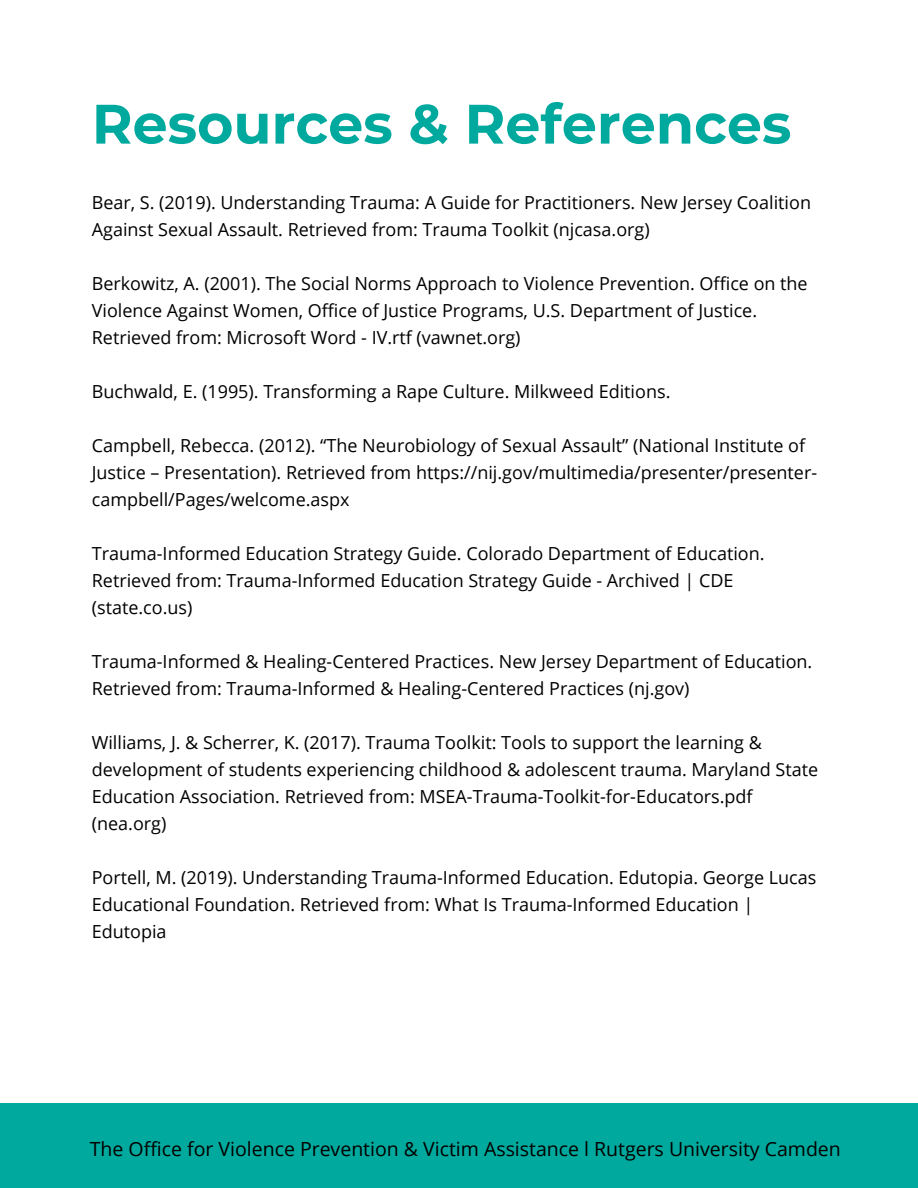
<style>
.page{position:relative;width:918px;height:1188px;background:#fff}
.page>*{position:absolute;margin:0;border:0;box-sizing:border-box;transform-origin:0 0}
.t1{font:700 55.5px "Montserrat";color:#00a99d}
.t2{font:19.5px "Open Sans";color:#000}
.t3{font:18px/27px "Open Sans";color:#000}
</style>
<div class="page">
<div style="left:0;top:1103px;width:918px;height:85px;background:#00a99d"></div>
<h1 class="t1" style="left:92px;top:90px;width:701px">Resources &amp; References</h1>
<p class="t3" style="left:92px;top:189px;width:721px">Bear, S. (2019). Understanding Trauma: A Guide for Practitioners. New Jersey Coalition<br>Against Sexual Assault. Retrieved from: Trauma Toolkit (njcasa.org)</p>
<p class="t3" style="left:92px;top:270px;width:717px">Berkowitz, A. (2001). The Social Norms Approach to Violence Prevention. Office on the<br>Violence Against Women, Office of Justice Programs, U.S. Department of Justice.<br>Retrieved from: Microsoft Word - IV.rtf (vawnet.org)</p>
<p class="t3" style="left:92px;top:378px;width:580px">Buchwald, E. (1995). Transforming a Rape Culture. Milkweed Editions.</p>
<p class="t3" style="left:92px;top:432px;width:727px">Campbell, Rebecca. (2012). “The Neurobiology of Sexual Assault” (National Institute of<br>Justice – Presentation). Retrieved from https://nij.gov/multimedia/presenter/presenter&shy;campbell/Pages/welcome.aspx</p>
<p class="t3" style="left:92px;top:540px;width:674px">Trauma-Informed Education Strategy Guide. Colorado Department of Education.<br>Retrieved from: Trauma-Informed Education Strategy Guide - Archived | CDE (state.co.us)</p>
<p class="t3" style="left:92px;top:648px;width:722px">Trauma-Informed &amp; Healing-Centered Practices. New Jersey Department of Education.<br>Retrieved from: Trauma-Informed &amp; Healing-Centered Practices (nj.gov)</p>
<p class="t3" style="left:92px;top:729px;width:728px">Williams, J. &amp; Scherrer, K. (2017). Trauma Toolkit: Tools to support the learning &amp; development of students experiencing childhood &amp; adolescent trauma. Maryland State Education Association. Retrieved from: MSEA-Trauma-Toolkit-for-Educators.pdf (nea.org)</p>
<p class="t3" style="left:92px;top:864px;width:726px">Portell, M. (2019). Understanding Trauma-Informed Education. Edutopia. George Lucas<br>Educational Foundation. Retrieved from: What Is Trauma-Informed Education |<br>Edutopia</p>
<p class="t2" style="left:90px;top:1135px;width:753px">The Office for Violence Prevention &amp; Victim Assistance l Rutgers University Camden</p>
</div>
